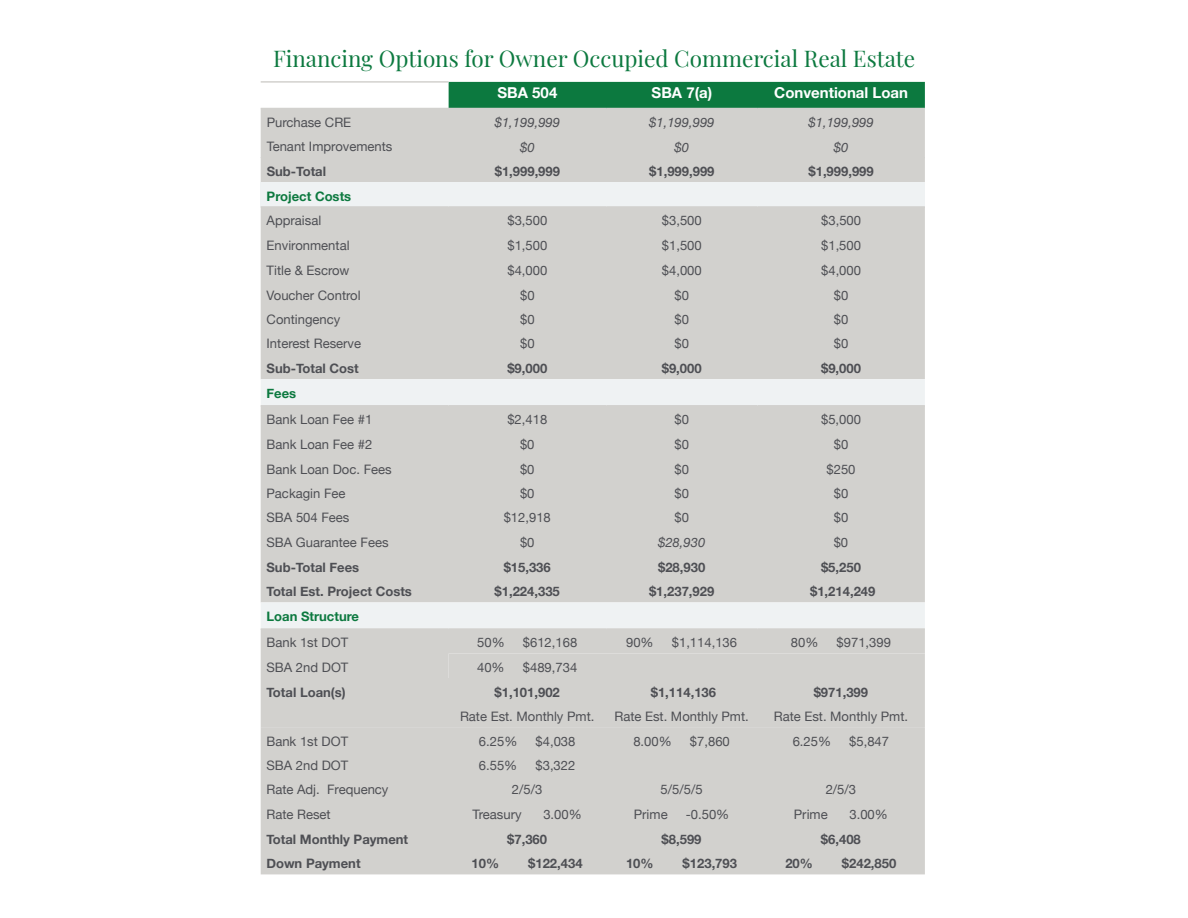
<style>
.page{position:relative;width:1188px;height:918px;background:#fff}
.page>*{position:absolute;margin:0;border:0;box-sizing:border-box;transform-origin:0 0}
.t1{font:22.5px "Playfair Display";color:#0c793f}
.t2{font:700 15px "Helvetica Neue";color:#fff}
.t3{font:13.05px "Helvetica Neue";color:#4e4f54}
.t4{font:700 13.05px "Helvetica Neue";color:#4e4f54}
.t5{font:italic 13.05px "Helvetica Neue";color:#4e4f54}
.t6{font:700 13.05px "Helvetica Neue";color:#0c793f}
</style>
<div class="page">
<div style="left:449px;top:82px;width:476px;height:26px;background:#0c793f"></div>
<div style="left:261px;top:109px;width:664px;height:765px;background:#d2d1ce"></div>
<div style="left:261px;top:182px;width:664px;height:25px;background:#eff2f3"></div>
<svg style="left:261px;top:379px;width:664px;height:249px;fill:#d2d1ce"></svg>
<div style="left:261px;top:654px;width:664px;height:73px;background:#d2d1ce"></div>
<hr style="left:261px;top:81px;width:188px;height:2px;background:#d2d1ce">
<hr style="left:261px;top:108px;width:188px;height:1px;background:#d2d1ce">
<hr style="left:261px;top:157px;width:188px;height:1px;background:#d2d1ce">
<hr style="left:449px;top:157px;width:157px;height:1px;background:#d2d1ce">
<hr style="left:606px;top:157px;width:152px;height:1px;background:#d2d1ce">
<hr style="left:758px;top:157px;width:167px;height:1px;background:#d2d1ce">
<hr style="left:261px;top:206px;width:188px;height:2px;background:#d2d1ce">
<hr style="left:449px;top:206px;width:157px;height:2px;background:#d2d1ce">
<hr style="left:606px;top:206px;width:152px;height:2px;background:#d2d1ce">
<hr style="left:758px;top:206px;width:167px;height:2px;background:#d2d1ce">
<hr style="left:449px;top:108px;width:157px;height:1px;background:#d2d1ce">
<hr style="left:606px;top:108px;width:152px;height:1px;background:#d2d1ce">
<hr style="left:758px;top:108px;width:167px;height:1px;background:#d2d1ce">
<hr style="left:261px;top:405px;width:188px;height:2px;background:#d2d1ce">
<hr style="left:449px;top:405px;width:157px;height:2px;background:#d2d1ce">
<hr style="left:606px;top:405px;width:152px;height:2px;background:#d2d1ce">
<hr style="left:758px;top:405px;width:167px;height:2px;background:#d2d1ce">
<hr style="left:261px;top:628px;width:188px;height:2px;background:#d2d1ce">
<hr style="left:449px;top:628px;width:157px;height:2px;background:#d2d1ce">
<hr style="left:606px;top:628px;width:152px;height:2px;background:#d2d1ce">
<hr style="left:758px;top:628px;width:167px;height:2px;background:#d2d1ce">
<h1 class="t1" style="left:273px;top:41px;width:644px">Financing Options for Owner Occupied Commercial Real Estate</h1>
<p class="t2" style="left:498px;top:81px;width:61px">SBA 504</p>
<p class="t2" style="left:652px;top:81px;width:62px">SBA 7(a)</p>
<p class="t2" style="left:774px;top:81px;width:135px">Conventional Loan</p>
<p class="t3" style="left:267px;top:113px;width:86px">Purchase CRE</p>
<p class="t5" style="left:495px;top:113px;width:67px">$1,199,999</p>
<p class="t5" style="left:649px;top:113px;width:67px">$1,199,999</p>
<p class="t5" style="left:809px;top:113px;width:67px">$1,199,999</p>
<p class="t3" style="left:267px;top:137px;width:127px">Tenant Improvements</p>
<p class="t5" style="left:520px;top:137px;width:16px">$0</p>
<p class="t5" style="left:675px;top:137px;width:16px">$0</p>
<p class="t5" style="left:834px;top:137px;width:16px">$0</p>
<p class="t4" style="left:267px;top:161px;width:61px">Sub-Total</p>
<p class="t4" style="left:495px;top:161px;width:67px">$1,999,999</p>
<p class="t4" style="left:649px;top:161px;width:67px">$1,999,999</p>
<p class="t4" style="left:809px;top:161px;width:67px">$1,999,999</p>
<p class="t6" style="left:267px;top:186px;width:86px">Project Costs</p>
<p class="t3" style="left:267px;top:211px;width:56px">Appraisal</p>
<p class="t3" style="left:507px;top:211px;width:41px">$3,500</p>
<p class="t3" style="left:662px;top:211px;width:41px">$3,500</p>
<p class="t3" style="left:821px;top:211px;width:41px">$3,500</p>
<p class="t3" style="left:267px;top:236px;width:84px">Environmental</p>
<p class="t3" style="left:507px;top:236px;width:41px">$1,500</p>
<p class="t3" style="left:662px;top:236px;width:41px">$1,500</p>
<p class="t3" style="left:821px;top:236px;width:41px">$1,500</p>
<p class="t3" style="left:267px;top:261px;width:84px">Title &amp; Escrow</p>
<p class="t3" style="left:507px;top:261px;width:41px">$4,000</p>
<p class="t3" style="left:662px;top:261px;width:41px">$4,000</p>
<p class="t3" style="left:821px;top:261px;width:41px">$4,000</p>
<p class="t3" style="left:267px;top:285px;width:96px">Voucher Control</p>
<p class="t3" style="left:520px;top:285px;width:16px">$0</p>
<p class="t3" style="left:675px;top:285px;width:16px">$0</p>
<p class="t3" style="left:834px;top:285px;width:16px">$0</p>
<p class="t3" style="left:267px;top:310px;width:75px">Contingency</p>
<p class="t3" style="left:520px;top:310px;width:16px">$0</p>
<p class="t3" style="left:675px;top:310px;width:16px">$0</p>
<p class="t3" style="left:834px;top:310px;width:16px">$0</p>
<p class="t3" style="left:267px;top:334px;width:96px">Interest Reserve</p>
<p class="t3" style="left:520px;top:334px;width:16px">$0</p>
<p class="t3" style="left:675px;top:334px;width:16px">$0</p>
<p class="t3" style="left:834px;top:334px;width:16px">$0</p>
<p class="t4" style="left:267px;top:358px;width:94px">Sub-Total Cost</p>
<p class="t4" style="left:507px;top:358px;width:41px">$9,000</p>
<p class="t4" style="left:662px;top:358px;width:41px">$9,000</p>
<p class="t4" style="left:821px;top:358px;width:41px">$9,000</p>
<p class="t6" style="left:267px;top:383px;width:31px">Fees</p>
<p class="t3" style="left:267px;top:410px;width:107px">Bank Loan Fee #1</p>
<p class="t3" style="left:507px;top:410px;width:41px">$2,418</p>
<p class="t3" style="left:675px;top:410px;width:16px">$0</p>
<p class="t3" style="left:821px;top:410px;width:41px">$5,000</p>
<p class="t3" style="left:267px;top:435px;width:107px">Bank Loan Fee #2</p>
<p class="t3" style="left:520px;top:435px;width:16px">$0</p>
<p class="t3" style="left:674px;top:435px;width:16px">$0</p>
<p class="t3" style="left:834px;top:435px;width:16px">$0</p>
<p class="t3" style="left:267px;top:460px;width:127px">Bank Loan Doc. Fees</p>
<p class="t3" style="left:520px;top:460px;width:16px">$0</p>
<p class="t3" style="left:674px;top:460px;width:16px">$0</p>
<p class="t3" style="left:827px;top:460px;width:31px">$250</p>
<p class="t3" style="left:267px;top:484px;width:81px">Packagin Fee</p>
<p class="t3" style="left:520px;top:484px;width:16px">$0</p>
<p class="t3" style="left:674px;top:484px;width:16px">$0</p>
<p class="t3" style="left:834px;top:484px;width:16px">$0</p>
<p class="t3" style="left:267px;top:508px;width:84px">SBA 504 Fees</p>
<p class="t3" style="left:504px;top:508px;width:49px">$12,918</p>
<p class="t3" style="left:674px;top:508px;width:16px">$0</p>
<p class="t3" style="left:834px;top:508px;width:16px">$0</p>
<p class="t3" style="left:267px;top:533px;width:124px">SBA Guarantee Fees</p>
<p class="t3" style="left:520px;top:533px;width:16px">$0</p>
<p class="t5" style="left:658px;top:533px;width:49px">$28,930</p>
<p class="t3" style="left:834px;top:533px;width:16px">$0</p>
<p class="t4" style="left:266px;top:557px;width:94px">Sub-Total Fees</p>
<p class="t4" style="left:504px;top:557px;width:49px">$15,336</p>
<p class="t4" style="left:658px;top:557px;width:49px">$28,930</p>
<p class="t4" style="left:821px;top:557px;width:41px">$5,250</p>
<p class="t4" style="left:266px;top:581px;width:147px">Total Est. Project Costs</p>
<p class="t4" style="left:495px;top:581px;width:67px">$1,224,335</p>
<p class="t4" style="left:649px;top:581px;width:67px">$1,237,929</p>
<p class="t4" style="left:810px;top:581px;width:67px">$1,214,249</p>
<p class="t6" style="left:266px;top:606px;width:94px">Loan Structure</p>
<p class="t3" style="left:266px;top:633px;width:83px">Bank 1st DOT</p>
<p class="t3" style="left:477px;top:633px;width:29px">50%</p>
<p class="t3" style="left:523px;top:633px;width:56px">$612,168</p>
<p class="t3" style="left:626px;top:633px;width:29px">90%</p>
<p class="t3" style="left:672px;top:633px;width:67px">$1,114,136</p>
<p class="t3" style="left:791px;top:633px;width:29px">80%</p>
<p class="t3" style="left:837px;top:633px;width:56px">$971,399</p>
<p class="t3" style="left:266px;top:658px;width:83px">SBA 2nd DOT</p>
<p class="t3" style="left:477px;top:658px;width:29px">40%</p>
<p class="t3" style="left:523px;top:658px;width:56px">$489,734</p>
<p class="t4" style="left:266px;top:682px;width:81px">Total Loan(s)</p>
<p class="t4" style="left:495px;top:682px;width:67px">$1,101,902</p>
<p class="t4" style="left:651px;top:682px;width:67px">$1,114,136</p>
<p class="t4" style="left:814px;top:682px;width:56px">$971,399</p>
<p class="t3" style="left:460px;top:707px;width:136px">Rate Est. Monthly Pmt.</p>
<p class="t3" style="left:614px;top:707px;width:136px">Rate Est. Monthly Pmt.</p>
<p class="t3" style="left:774px;top:707px;width:136px">Rate Est. Monthly Pmt.</p>
<p class="t3" style="left:266px;top:731px;width:83px">Bank 1st DOT</p>
<p class="t3" style="left:479px;top:731px;width:40px">6.25%</p>
<p class="t3" style="left:536px;top:731px;width:41px">$4,038</p>
<p class="t3" style="left:633px;top:731px;width:40px">8.00%</p>
<p class="t3" style="left:690px;top:731px;width:41px">$7,860</p>
<p class="t3" style="left:793px;top:731px;width:40px">6.25%</p>
<p class="t3" style="left:849px;top:731px;width:41px">$5,847</p>
<p class="t3" style="left:266px;top:756px;width:83px">SBA 2nd DOT</p>
<p class="t3" style="left:479px;top:756px;width:40px">6.55%</p>
<p class="t3" style="left:536px;top:756px;width:41px">$3,322</p>
<p class="t3" style="left:266px;top:780px;width:124px">Rate Adj. Frequency</p>
<p class="t3" style="left:512px;top:780px;width:32px">2/5/3</p>
<p class="t3" style="left:661px;top:780px;width:44px">5/5/5/5</p>
<p class="t3" style="left:826px;top:780px;width:32px">2/5/3</p>
<p class="t3" style="left:266px;top:805px;width:66px">Rate Reset</p>
<p class="t3" style="left:473px;top:805px;width:51px">Treasury</p>
<p class="t3" style="left:543px;top:805px;width:40px">3.00%</p>
<p class="t3" style="left:634px;top:805px;width:35px">Prime</p>
<p class="t3" style="left:686px;top:805px;width:45px">-0.50%</p>
<p class="t3" style="left:794px;top:805px;width:35px">Prime</p>
<p class="t3" style="left:849px;top:805px;width:40px">3.00%</p>
<p class="t4" style="left:266px;top:829px;width:143px">Total Monthly Payment</p>
<p class="t4" style="left:507px;top:829px;width:41px">$7,360</p>
<p class="t4" style="left:662px;top:829px;width:41px">$8,599</p>
<p class="t4" style="left:821px;top:829px;width:41px">$6,408</p>
<p class="t4" style="left:266px;top:853px;width:96px">Down Payment</p>
<p class="t4" style="left:472px;top:853px;width:29px">10%</p>
<p class="t4" style="left:528px;top:853px;width:56px">$122,434</p>
<p class="t4" style="left:626px;top:853px;width:29px">10%</p>
<p class="t4" style="left:683px;top:853px;width:56px">$123,793</p>
<p class="t4" style="left:785px;top:853px;width:29px">20%</p>
<p class="t4" style="left:842px;top:853px;width:56px">$242,850</p>
</div>
